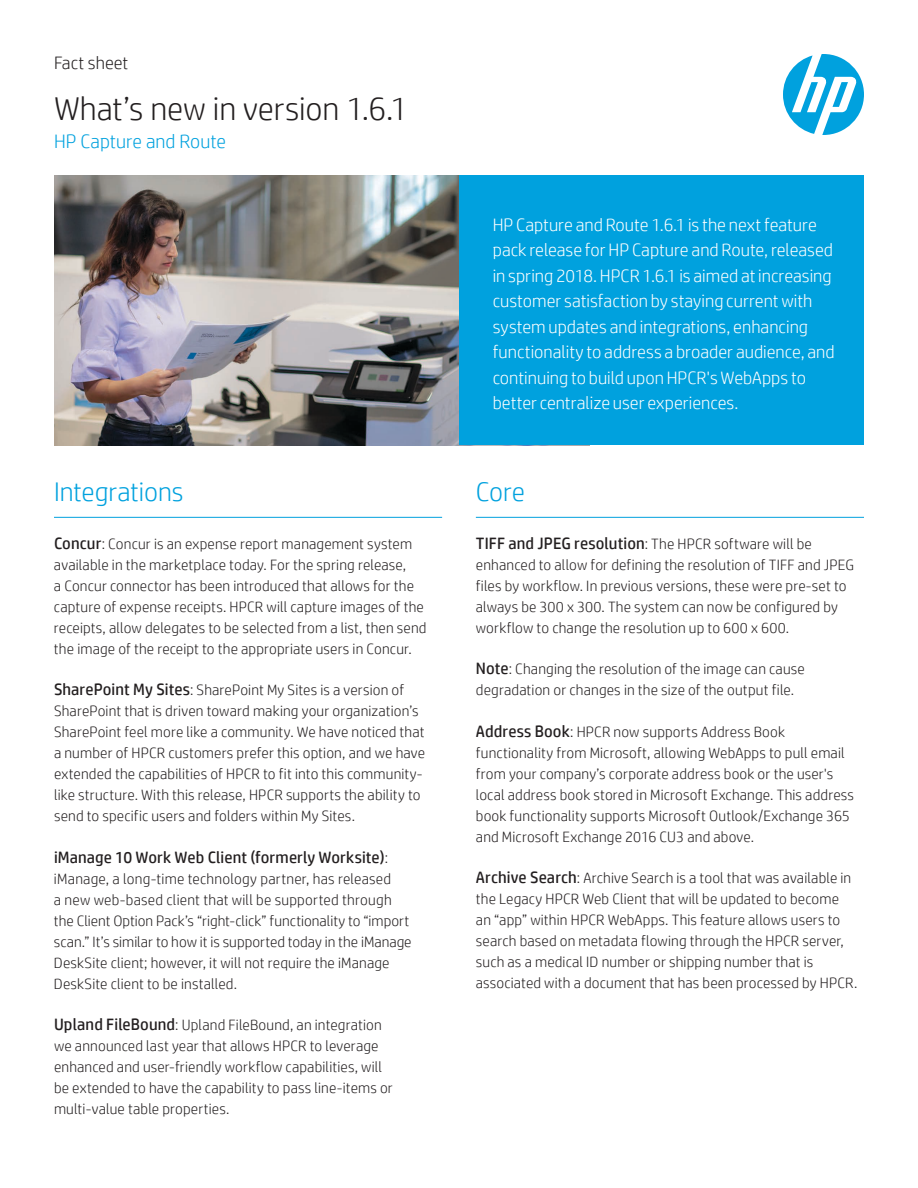
<style>
.page{position:relative;width:918px;height:1188px;background:#fff}
.page>*{position:absolute;margin:0;border:0;box-sizing:border-box;transform-origin:0 0}
.t1{font:300 33px "HP Simplified";letter-spacing:-.005em;color:#231f20}
.t2{font:300 27px "HP Simplified";letter-spacing:-.005em;color:#00a1de}
.t3{font:300 19.5px "HP Simplified";color:#00a1de}
.t4{font:300 18px/25.5px "HP Simplified";color:#fff}
.t5{font:300 18px "HP Simplified";color:#231f20}
.t6{font:16.5px "HP Simplified";letter-spacing:.005em;color:#231f20}
.t7{font:300 15px/21px "HP Simplified";letter-spacing:.01em;color:#231f20}
.s1{font-weight:400;font-size:16.5px}
.s2{font-weight:300;font-size:15px}
</style>
<div class="page">
<img style="left:54px;top:176px;width:405px;height:270px">
<svg style="left:783px;top:54px;width:81px;height:81px"></svg>
<div style="left:459px;top:176px;width:405px;height:270px;background:#00a1de"></div>
<hr style="left:54px;top:517px;width:388px;height:1px;background:#00a1de">
<hr style="left:476px;top:517px;width:388px;height:1px;background:#00a1de">
<p class="t5" style="left:54px;top:51px;width:76px">Fact sheet</p>
<h1 class="t1" style="left:54px;top:87px;width:356px">What’s new in version 1.6.1</h1>
<h3 class="t3" style="left:54px;top:129px;width:174px">HP Capture and Route</h3>
<h2 class="t2" style="left:54px;top:474px;width:131px">Integrations</h2>
<p class="t7" style="left:54px;top:533px;width:374px"><span class="s1">Concur</span>: Concur is an expense report management system available in the marketplace today. For the spring release,<br>a Concur connector has been introduced that allows for the capture of expense receipts. HPCR will capture images of the receipts, allow delegates to be selected from a list, then send the image of the receipt to the appropriate users in Concur.</p>
<p class="t7" style="left:54px;top:679px;width:373px"><span class="s1">SharePoint My Sites</span>: SharePoint My Sites is a version of SharePoint that is driven toward making your organization’s SharePoint feel more like a community. We have noticed that a number of HPCR customers prefer this option, and we have extended the capabilities of HPCR to fit into this community&shy;like structure. With this release, HPCR supports the ability to send to specific users and folders within My Sites.</p>
<p class="t6" style="left:54px;top:846px;width:336px">iManage 10 Work Web Client (formerly Worksite)<span class="s2">:</span></p>
<p class="t7" style="left:54px;top:868px;width:359px">iManage, a long-time technology partner, has released<br>a new web-based client that will be supported through the Client Option Pack’s “right-click” functionality to “import scan.” It’s similar to how it is supported today in the iManage DeskSite client; however, it will not require the iManage DeskSite client to be installed.</p>
<p class="t7" style="left:54px;top:1014px;width:340px"><span class="s1">Upland FileBound</span>: Upland FileBound, an integration we announced last year that allows HPCR to leverage enhanced and user-friendly workflow capabilities, will be extended to have the capability to pass line-items or multi-value table properties.</p>
<p class="t4" style="left:493px;top:211px;width:344px">HP Capture and Route 1.6.1 is the next feature pack release for HP Capture and Route, released in spring 2018. HPCR 1.6.1 is aimed at increasing customer satisfaction by staying current with system updates and integrations, enhancing functionality to address a broader audience, and continuing to build upon HPCR's WebApps to better centralize user experiences.</p>
<h2 class="t2" style="left:476px;top:474px;width:51px">Core</h2>
<p class="t7" style="left:476px;top:533px;width:380px"><span class="s1">TIFF and JPEG resolution</span>: The HPCR software will be enhanced to allow for defining the resolution of TIFF and JPEG files by workflow. In previous versions, these were pre-set to always be 300 x 300. The system can now be configured by workflow to change the resolution up to 600 x 600.</p>
<p class="t7" style="left:476px;top:658px;width:331px"><span class="s1">Note</span>: Changing the resolution of the image can cause degradation or changes in the size of the output file.</p>
<p class="t7" style="left:476px;top:721px;width:380px"><span class="s1">Address Book</span>: HPCR now supports Address Book functionality from Microsoft, allowing WebApps to pull email from your company’s corporate address book or the user's local address book stored in Microsoft Exchange. This address book functionality supports Microsoft Outlook/Exchange 365 and Microsoft Exchange 2016 CU3 and above.</p>
<p class="t7" style="left:476px;top:867px;width:383px"><span class="s1">Archive Search</span>: Archive Search is a tool that was available in the Legacy HPCR Web Client that will be updated to become an “app” within HPCR WebApps. This feature allows users to search based on metadata flowing through the HPCR server, such as a medical ID number or shipping number that is associated with a document that has been processed by HPCR.</p>
</div>
